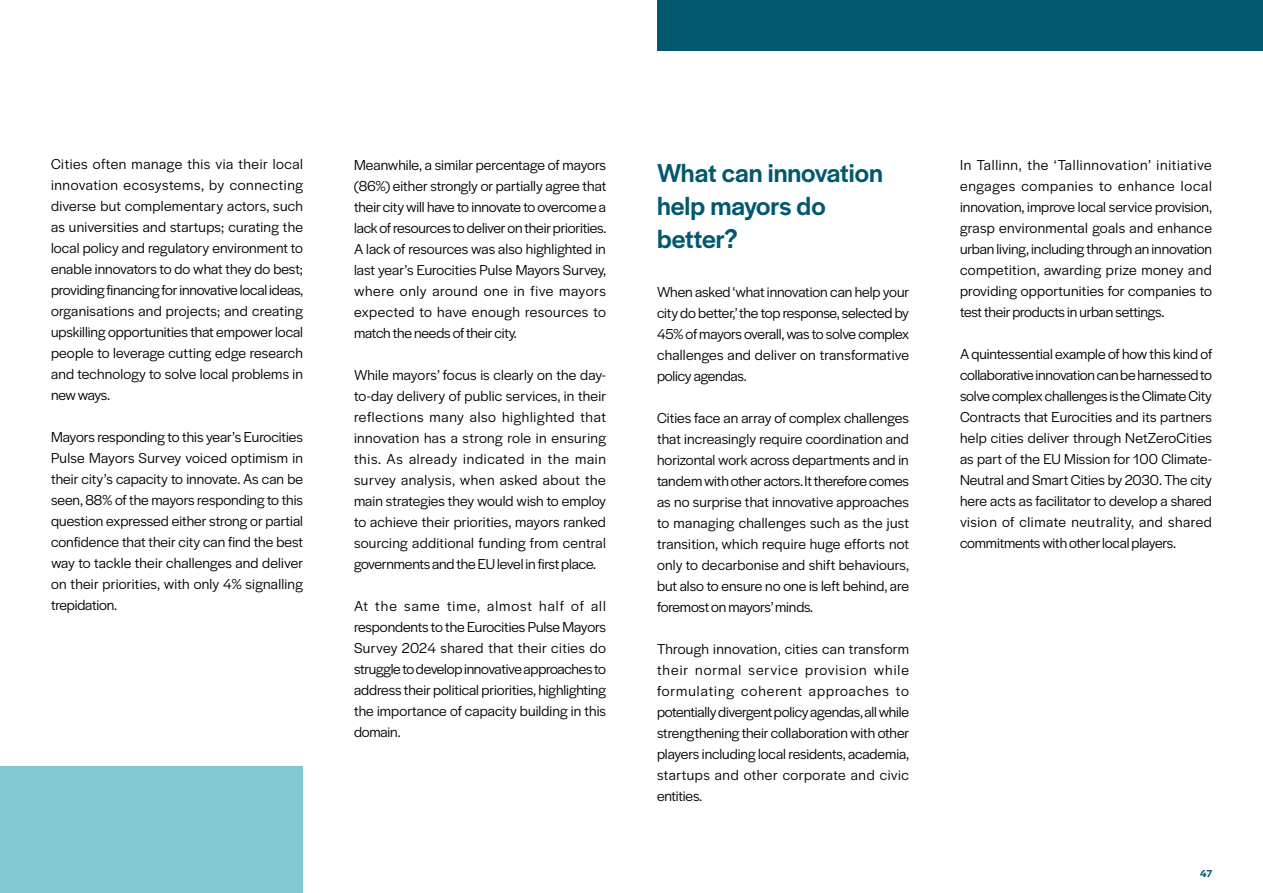
<style>
.page{position:relative;width:1263px;height:893px;background:#fff}
.page>*{position:absolute;margin:0;border:0;box-sizing:border-box;transform-origin:0 0}
.t1{font:500 27px/33px "Halyard Display";color:#02586e}
.t2{font:15px/21px "Halyard Display";color:#000;text-align:justify}
.t3{font:600 10.5px "Halyard Display";color:#02586e}
</style>
<div class="page">
<div style="left:0;top:766px;width:303px;height:127px;background:#82c8d2"></div>
<div style="left:657px;top:0;width:606px;height:51px;background:#02586e"></div>
<p class="t2" style="left:51px;top:153px;width:254px">Cities often manage this via their local innovation ecosystems, by connecting diverse but complementary actors, such as universities and startups; curating the local policy and regulatory environment to enable innovators to do what they do best; providing financing for innovative local ideas, organisations and projects; and creating upskilling opportunities that empower local people to leverage cutting edge research and technology to solve local problems in new ways.</p>
<p class="t2" style="left:51px;top:426px;width:254px">Mayors responding to this year’s Eurocities Pulse Mayors Survey voiced optimism in their city’s capacity to innovate. As can be seen, 88% of the mayors responding to this question expressed either strong or partial confidence that their city can find the best way to tackle their challenges and deliver on their priorities, with only 4% signalling trepidation.</p>
<p class="t2" style="left:354px;top:153px;width:254px">Meanwhile, a similar percentage of mayors (86%) either strongly or partially agree that their city will have to innovate to overcome a lack of resources to deliver on their priorities.<br>A lack of resources was also highlighted in last year’s Eurocities Pulse Mayors Survey, where only around one in five mayors expected to have enough resources to match the needs of their city.</p>
<p class="t2" style="left:354px;top:363px;width:254px">While mayors’ focus is clearly on the day&shy;to-day delivery of public services, in their reflections many also highlighted that innovation has a strong role in ensuring this. As already indicated in the main survey analysis, when asked about the main strategies they would wish to employ to achieve their priorities, mayors ranked sourcing additional funding from central governments and the EU level in first place.</p>
<p class="t2" style="left:354px;top:594px;width:254px">At the same time, almost half of all respondents to the Eurocities Pulse Mayors Survey 2024 shared that their cities do struggle to develop innovative approaches to address their political priorities, highlighting the importance of capacity building in this domain.</p>
<h1 class="t1" style="left:657px;top:155px;width:227px">What can innovation help mayors do better?</h1>
<p class="t2" style="left:657px;top:280px;width:254px">When asked ‘what innovation can help your city do better,’ the top response, selected by 45% of mayors overall, was to solve complex challenges and deliver on transformative policy agendas.</p>
<p class="t2" style="left:657px;top:406px;width:254px">Cities face an array of complex challenges that increasingly require coordination and horizontal work across departments and in tandem with other actors. It therefore comes as no surprise that innovative approaches to managing challenges such as the just transition, which require huge efforts not only to decarbonise and shift behaviours, but also to ensure no one is left behind, are foremost on mayors’ minds.</p>
<p class="t2" style="left:657px;top:637px;width:254px">Through innovation, cities can transform their normal service provision while formulating coherent approaches to potentially divergent policy agendas, all while strengthening their collaboration with other players including local residents, academia, startups and other corporate and civic entities.</p>
<p class="t2" style="left:960px;top:153px;width:254px">In Tallinn, the ‘Tallinnovation’ initiative engages companies to enhance local innovation, improve local service provision, grasp environmental goals and enhance urban living, including through an innovation competition, awarding prize money and providing opportunities for companies to test their products in urban settings.</p>
<p class="t2" style="left:960px;top:342px;width:254px">A quintessential example of how this kind of collaborative innovation can be harnessed to solve complex challenges is the Climate City Contracts that Eurocities and its partners help cities deliver through NetZeroCities as part of the EU Mission for 100 Climate-Neutral and Smart Cities by 2030. The city here acts as facilitator to develop a shared vision of climate neutrality, and shared commitments with other local players.</p>
<p class="t3" style="left:1200px;top:866px;width:14px">47</p>
</div>
